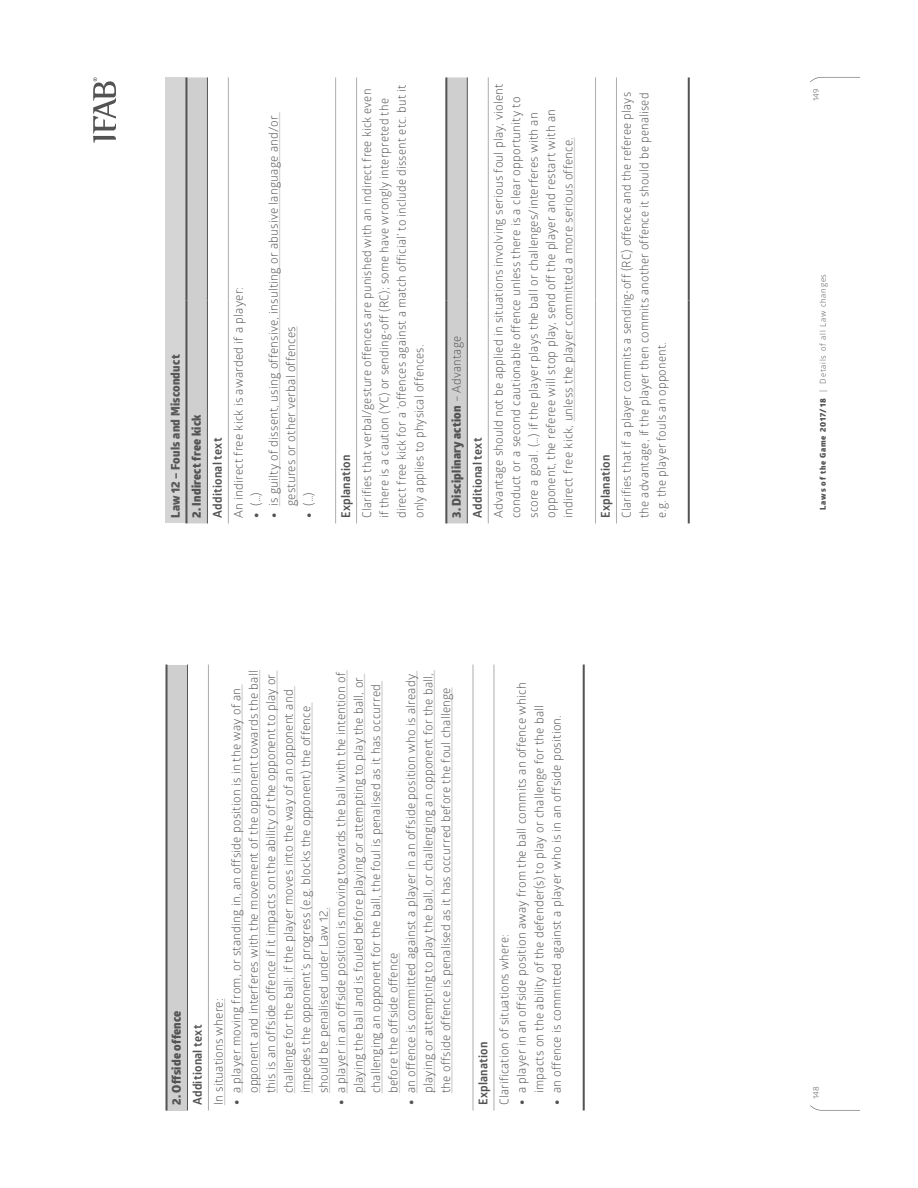
<style>
.page{position:relative;width:918px;height:1188px;background:#fff}
.page>*{position:absolute;margin:0;border:0;box-sizing:border-box;transform-origin:0 0}
.t1{font:12.15px/17.5px "Glober";letter-spacing:.02em;color:#535353}
.t2{font:800 12.15px/21px "Glober";letter-spacing:.02em;color:#535353}
.t3{font:700 12.15px "Glober";letter-spacing:.02em;color:#535353}
.t4{font:800 12.15px "Glober";letter-spacing:.02em;color:#585858}
.t5{font:8.1px "Glober";letter-spacing:.1em;color:#535353}
.s1{font-family:"Cambria";font-weight:700}
.s2{font-weight:400}
.s3{font-weight:700}
.s4{font-weight:800}
</style>
<div class="page">
<svg style="left:810px;top:1105px;width:49px;height:6px"></svg>
<div style="left:167px;top:665px;width:20px;height:446px;background:#cfcfcf"></div>
<hr style="left:187px;top:665px;width:1px;height:446px;background:#535353">
<hr style="left:208px;top:665px;width:1px;height:446px;background:#adadad">
<hr style="left:473px;top:665px;width:1px;height:446px;background:#adadad">
<hr style="left:494px;top:665px;width:1px;height:446px;background:#adadad">
<hr style="left:166px;top:665px;width:2px;height:446px;background:#535353">
<hr style="left:583px;top:665px;width:2px;height:446px;background:#535353">
<hr style="left:224px;top:999px;width:1px;height:106px;background:#d5d5d5">
<hr style="left:241px;top:684px;width:2px;height:409px;background:#d5d5d5">
<hr style="left:259px;top:670px;width:1px;height:423px;background:#d5d5d5">
<hr style="left:276px;top:670px;width:2px;height:423px;background:#d5d5d5">
<hr style="left:294px;top:686px;width:1px;height:407px;background:#d5d5d5">
<hr style="left:311px;top:703px;width:2px;height:390px;background:#d5d5d5">
<hr style="left:329px;top:907px;width:1px;height:186px;background:#d5d5d5">
<hr style="left:346px;top:670px;width:2px;height:423px;background:#d5d5d5">
<hr style="left:364px;top:674px;width:1px;height:419px;background:#d5d5d5">
<hr style="left:381px;top:681px;width:2px;height:412px;background:#d5d5d5">
<hr style="left:399px;top:953px;width:1px;height:140px;background:#d5d5d5">
<hr style="left:416px;top:671px;width:2px;height:422px;background:#d5d5d5">
<hr style="left:434px;top:670px;width:1px;height:423px;background:#d5d5d5">
<hr style="left:451px;top:687px;width:2px;height:406px;background:#d5d5d5">
<svg style="left:810px;top:77px;width:49px;height:5px"></svg>
<svg style="left:93px;top:77px;width:23px;height:66px"></svg>
<div style="left:166px;top:77px;width:20px;height:446px;background:#d5d5d5"></div>
<svg style="left:187px;top:77px;width:280px;height:446px"></svg>
<hr style="left:207px;top:300px;width:1px;height:223px;background:#535353">
<hr style="left:207px;top:77px;width:1px;height:223px;background:#535353">
<hr style="left:467px;top:300px;width:1px;height:223px;background:#535353">
<hr style="left:467px;top:77px;width:1px;height:223px;background:#535353">
<hr style="left:228px;top:300px;width:1px;height:223px;background:#adadad">
<hr style="left:228px;top:77px;width:1px;height:223px;background:#adadad">
<hr style="left:335px;top:300px;width:1px;height:223px;background:#adadad">
<hr style="left:335px;top:77px;width:1px;height:223px;background:#adadad">
<hr style="left:356px;top:300px;width:1px;height:223px;background:#adadad">
<hr style="left:356px;top:77px;width:1px;height:223px;background:#adadad">
<hr style="left:488px;top:300px;width:1px;height:223px;background:#adadad">
<hr style="left:488px;top:77px;width:1px;height:223px;background:#adadad">
<hr style="left:595px;top:300px;width:1px;height:223px;background:#adadad">
<hr style="left:595px;top:77px;width:1px;height:223px;background:#adadad">
<hr style="left:616px;top:300px;width:1px;height:223px;background:#adadad">
<hr style="left:616px;top:77px;width:1px;height:223px;background:#adadad">
<hr style="left:185px;top:300px;width:2px;height:223px;background:#535353">
<hr style="left:185px;top:77px;width:2px;height:223px;background:#535353">
<hr style="left:445px;top:300px;width:2px;height:223px;background:#535353">
<hr style="left:445px;top:77px;width:2px;height:223px;background:#535353">
<hr style="left:688px;top:300px;width:2px;height:223px;background:#535353">
<hr style="left:688px;top:77px;width:2px;height:223px;background:#535353">
<hr style="left:279px;top:112px;width:1px;height:394px;background:#d5d5d5">
<hr style="left:296px;top:326px;width:2px;height:180px;background:#d5d5d5">
<hr style="left:574px;top:137px;width:1px;height:284px;background:#d5d5d5">
<p class="t4" style="left:171px;top:518px;width:165px;rotate:-90deg">Law 12 – Fouls and Misconduct</p>
<p class="t2" style="left:187px;top:518px;width:105px;rotate:-90deg">2. Indirect free kick</p>
<p class="t3" style="left:211px;top:518px;width:82px;rotate:-90deg">Additional text</p>
<p class="t1" style="left:266px;top:506px;width:392px;text-indent:-12px;rotate:-90deg"><span class="s1">•</span> is guilty of dissent, using offensive, insulting or abusive language and/or gestures or other verbal offences</p>
<p class="t1" style="left:231px;top:518px;width:233px;rotate:-90deg">An indirect free kick is awarded if a player:</p>
<p class="t1" style="left:249px;top:518px;width:27px;rotate:-90deg"><span class="s1">•</span> (…)</p>
<p class="t1" style="left:301px;top:518px;width:27px;rotate:-90deg"><span class="s1">•</span> (…)</p>
<p class="t3" style="left:339px;top:518px;width:65px;rotate:-90deg">Explanation</p>
<p class="t1" style="left:359px;top:518px;width:435px;rotate:-90deg">Clarifies that verbal/gesture offences are punished with an indirect free kick even if there is a caution (YC) or sending-off (RC); some have wrongly interpreted the direct free kick for a ‘offences against a match official’ to include dissent etc. but it only applies to physical offences.</p>
<p class="t2" style="left:447px;top:518px;width:184px;rotate:-90deg">3. Disciplinary action <span class="s2">– Advantage<br></span><span class="s3">Additional text</span></p>
<p class="t1" style="left:491px;top:518px;width:436px;rotate:-90deg">Advantage should not be applied in situations involving serious foul play, violent conduct or a second cautionable offence unless there is a clear opportunity to score a goal. (…) if the player plays the ball or challenges/interferes with an opponent, the referee will stop play, send off the player and restart with an indirect free kick, unless the player committed a more serious offence.</p>
<p class="t3" style="left:599px;top:518px;width:65px;rotate:-90deg">Explanation</p>
<p class="t1" style="left:619px;top:518px;width:427px;text-align:justify;rotate:-90deg">Clarifies that if a player commits a sending-off (RC) offence and the referee plays the advantage, if the player then commits another offence it should be penalised e.g. the player fouls an opponent.</p>
<p class="t2" style="left:168px;top:1105px;width:96px;rotate:-90deg">2. Offside offence</p>
<p class="t3" style="left:191px;top:1105px;width:82px;rotate:-90deg">Additional text</p>
<p class="t1" style="left:211px;top:1105px;width:108px;rotate:-90deg">In situations where:</p>
<p class="t1" style="left:229px;top:1093px;width:424px;text-indent:-12px;rotate:-90deg"><span class="s1">•</span> a player moving from, or standing in, an offside position is in the way of an opponent and interferes with the movement of the opponent towards the ball this is an offside offence if it impacts on the ability of the opponent to play or challenge for the ball; if the player moves into the way of an opponent and impedes the opponent’s progress (e.g. blocks the opponent) the offence should be penalised under Law 12.</p>
<p class="t1" style="left:334px;top:1093px;width:423px;text-indent:-12px;rotate:-90deg"><span class="s1">•</span> a player in an offside position is moving towards the ball with the intention of playing the ball and is fouled before playing or attempting to play the ball, or challenging an opponent for the ball, the foul is penalised as it has occurred before the offside offence</p>
<p class="t1" style="left:403px;top:1093px;width:422px;text-align:justify;text-indent:-12px;rotate:-90deg"><span class="s1">•</span> an offence is committed against a player in an offside position who is already playing or attempting to play the ball, or challenging an opponent for the ball, the offside offence is penalised as it has occurred before the foul challenge</p>
<p class="t3" style="left:476px;top:1105px;width:65px;rotate:-90deg">Explanation</p>
<p class="t1" style="left:497px;top:1105px;width:172px;rotate:-90deg">Clarification of situations where:</p>
<p class="t1" style="left:514px;top:1093px;width:412px;text-indent:-12px;rotate:-90deg"><span class="s1">•</span> a player in an offside position away from the ball commits an offence which impacts on the ability of the defender(s) to play or challenge for the ball</p>
<p class="t1" style="left:549px;top:1105px;width:392px;rotate:-90deg"><span class="s1">•</span> an offence is committed against a player who is in an offside position.</p>
<p class="t5" style="left:813px;top:101px;width:14px;rotate:-90deg">149</p>
<p class="t5" style="left:820px;top:510px;width:237px;rotate:-90deg"><span class="s4">Laws of the Game 2017/18</span> | Details of all Law changes</p>
<p class="t5" style="left:813px;top:1099px;width:14px;rotate:-90deg">148</p>
</div>
